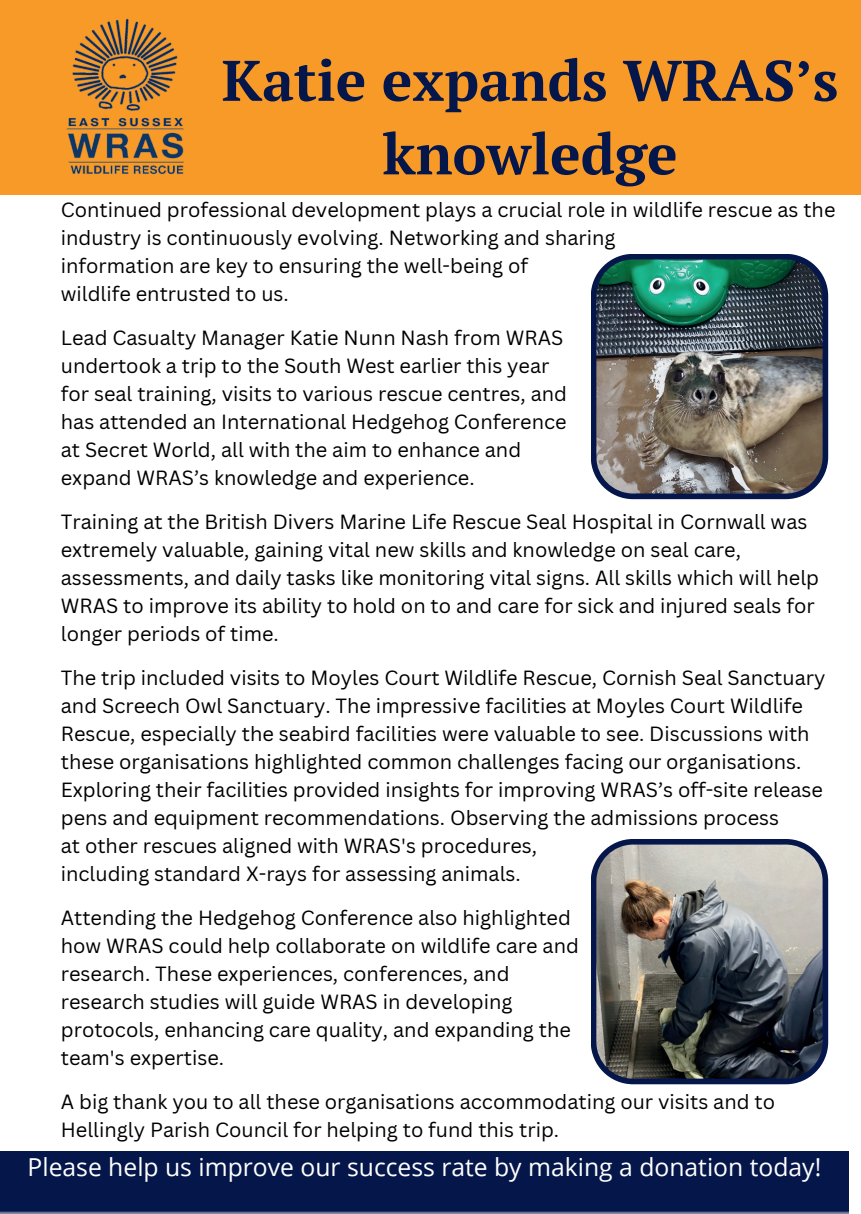
<style>
.page{position:relative;width:861px;height:1214px;background:#fff}
.page>*{position:absolute;margin:0;border:0;box-sizing:border-box;transform-origin:0 0}
.t1{font:700 57px/73.6px "PT Serif";color:#05174a;text-align:center}
.t2{font:24.8px "Open Sans";color:#fff}
.t3{font:20px/28px "Canva Sans";color:#000}
</style>
<div class="page">
<div style="left:0;top:1151px;width:849px;height:62px;background:#05174a"></div>
<img style="left:591px;top:254px;width:237px;height:245px">
<img style="left:591px;top:839px;width:237px;height:245px">
<div style="left:0;top:0;width:861px;height:195px;background:#f79a28"></div>
<img style="left:66px;top:18px;width:118px;height:157px">
<h1 class="t1" style="left:222px;top:43px;width:618px">Katie expands WRAS’s knowledge</h1>
<p class="t3" style="left:61px;top:196px;width:776px">Continued professional development plays a crucial role in wildlife rescue as the industry is continuously evolving. Networking and sharing<br>information are key to ensuring the well-being of<br>wildlife entrusted to us.</p>
<p class="t3" style="left:61px;top:324px;width:508px">Lead Casualty Manager Katie Nunn Nash from WRAS undertook a trip to the South West earlier this year for seal training, visits to various rescue centres, and has attended an International Hedgehog Conference at Secret World, all with the aim to enhance and expand WRAS’s knowledge and experience.</p>
<p class="t3" style="left:61px;top:508px;width:760px">Training at the British Divers Marine Life Rescue Seal Hospital in Cornwall was extremely valuable, gaining vital new skills and knowledge on seal care, assessments, and daily tasks like monitoring vital signs. All skills which will help WRAS to improve its ability to hold on to and care for sick and injured seals for longer periods of time.</p>
<p class="t3" style="left:61px;top:664px;width:766px">The trip included visits to Moyles Court Wildlife Rescue, Cornish Seal Sanctuary and Screech Owl Sanctuary. The impressive facilities at Moyles Court Wildlife Rescue, especially the seabird facilities were valuable to see. Discussions with these organisations highlighted common challenges facing our organisations.<br>Exploring their facilities provided insights for improving WRAS’s off-site release pens and equipment recommendations. Observing the admissions process<br>at other rescues aligned with WRAS's procedures,<br>including standard X-rays for assessing animals.</p>
<p class="t3" style="left:61px;top:904px;width:520px">Attending the Hedgehog Conference also highlighted how WRAS could help collaborate on wildlife care and research. These experiences, conferences, and research studies will guide WRAS in developing protocols, enhancing care quality, and expanding the team's expertise.</p>
<p class="t3" style="left:61px;top:1088px;width:716px">A big thank you to all these organisations accommodating our visits and to<br>Hellingly Parish Council for helping to fund this trip.</p>
<p class="t2" style="left:28px;top:1149px;width:795px">Please help us improve our success rate by making a donation today!</p>
</div>
